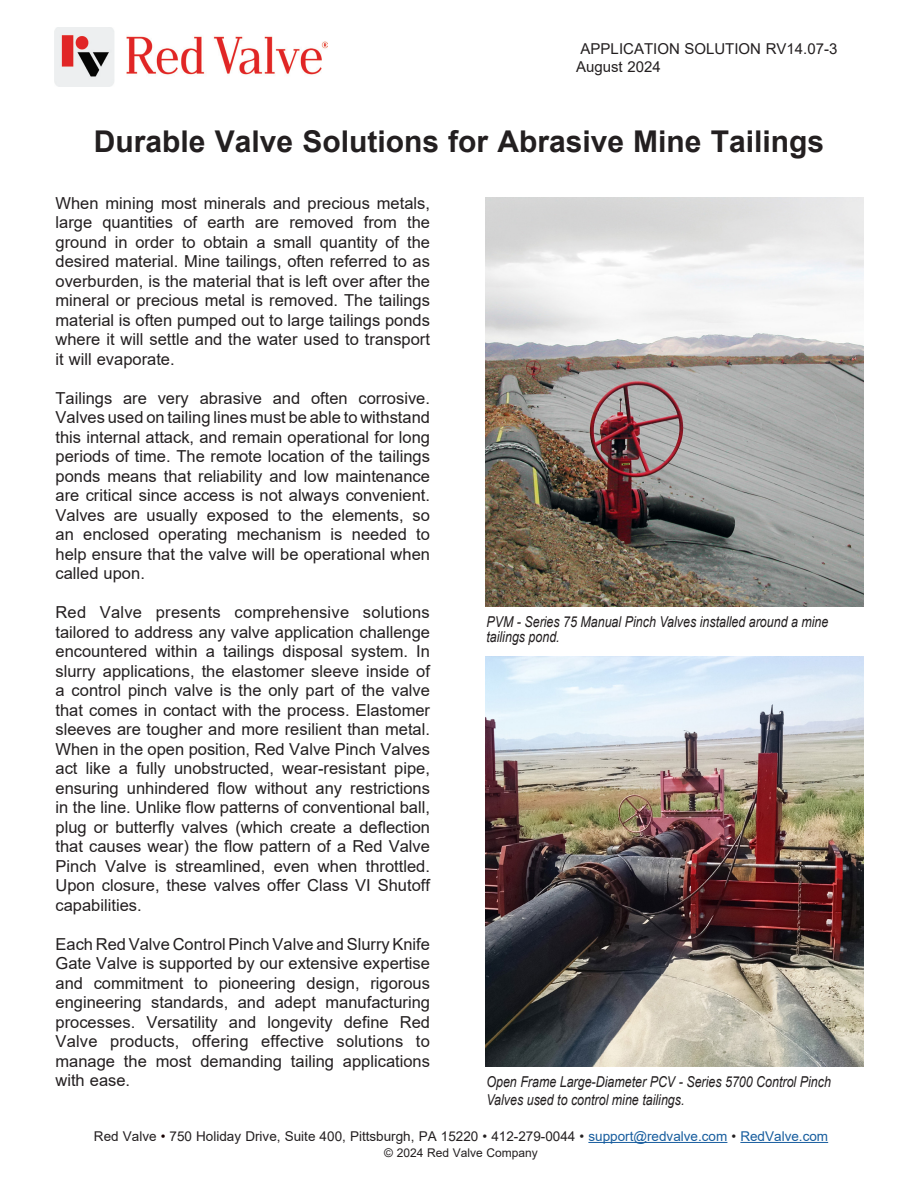
<style>
.page{position:relative;width:918px;height:1188px;background:#fff}
.page>*{position:absolute;margin:0;border:0;box-sizing:border-box;transform-origin:0 0}
.Subtitle{font:700 30px "Arial";color:#231f20}
.t1{font:16.5px/19.5px "Arial";color:#231f20;text-align:justify}
.t2{font:italic 15px/15px "Arial";color:#231f20;scale:.83 1}
.t3{font:15px/18px "Arial";color:#231f20}
.t4{font:13.5px "Arial";color:#231f20}
.t5{font:12px "Arial";color:#231f20}
.s1{color:#170000}
.s2{color:#175d9e}
</style>
<div class="page">
<img style="left:54px;top:27px;width:274px;height:59px">
<hr style="left:588px;top:1142px;width:139px;height:1px;background:#175d9e">
<hr style="left:740px;top:1142px;width:88px;height:1px;background:#175d9e">
<img style="left:486px;top:197px;width:377px;height:410px">
<img style="left:486px;top:656px;width:377px;height:410px">
<p class="t3" style="left:576px;top:40px;width:263px;text-indent:5px">APPLICATION SOLUTION RV14.07-3<br>August 2024</p>
<p class="Subtitle" style="left:94px;top:120px;width:732px">Durable Valve Solutions for Abrasive Mine Tailings</p>
<p class="t1" style="left:56px;top:193px;width:376px">When mining most minerals and precious metals, large quantities of earth are removed from the ground in order to obtain a small quantity of the desired material. Mine tailings, often referred to as overburden, is the material that is left over after the mineral or precious metal is removed. The tailings material is often pumped out to large tailings ponds where it will settle and the water used to transport it will evaporate.</p>
<p class="t1" style="left:56px;top:388px;width:376px">Tailings are very abrasive and often corrosive.<br>Valves used on tailing lines must be able to withstand this internal attack, and remain operational for long periods of time. The remote location of the tailings ponds means that reliability and low maintenance are critical since access is not always convenient.<br>Valves are usually exposed to the elements, so an enclosed operating mechanism is needed to help ensure that the valve will be operational when called upon.</p>
<p class="t1" style="left:56px;top:602px;width:376px">Red Valve presents comprehensive solutions tailored to address any valve application challenge encountered within a tailings disposal system. In slurry applications, the elastomer sleeve inside of a control pinch valve is the only part of the valve that comes in contact with the process. Elastomer sleeves are tougher and more resilient than metal.<br>When in the open position, Red Valve Pinch Valves act like a fully unobstructed, wear-resistant pipe, ensuring unhindered flow without any restrictions in the line. Unlike flow patterns of conventional ball, plug or butterfly valves (which create a deflection that causes wear) the flow pattern of a Red Valve Pinch Valve is streamlined, even when throttled.<br>Upon closure, these valves offer Class VI Shutoff capabilities.</p>
<p class="t1" style="left:56px;top:934px;width:376px">Each Red Valve Control Pinch Valve and Slurry Knife Gate Valve is supported by our extensive expertise and commitment to pioneering design, rigorous engineering standards, and adept manufacturing processes. Versatility and longevity define Red Valve products, offering effective solutions to manage the most demanding tailing applications with ease.</p>
<p class="t2" style="left:486px;top:615px;width:414px">PVM - Series 75 Manual Pinch Valves installed around a mine tailings pond.</p>
<p class="t2" style="left:486px;top:1073px;width:417px;line-height:18px">Open Frame Large-Diameter PCV - Series 5700 Control Pinch<br>Valves used to control mine tailings.</p>
<p class="t4" style="left:94px;top:1127px;width:736px">Red Valve <span class="s1">•</span> 750 Holiday Drive, Suite 400, Pittsburgh, PA 15220 • 412-279-0044 • <span class="s2">support@redvalve.com</span> • <span class="s2">RedValve.com</span></p>
<p class="t5" style="left:384px;top:1145px;width:155px">© 2024 Red Valve Company</p>
</div>
